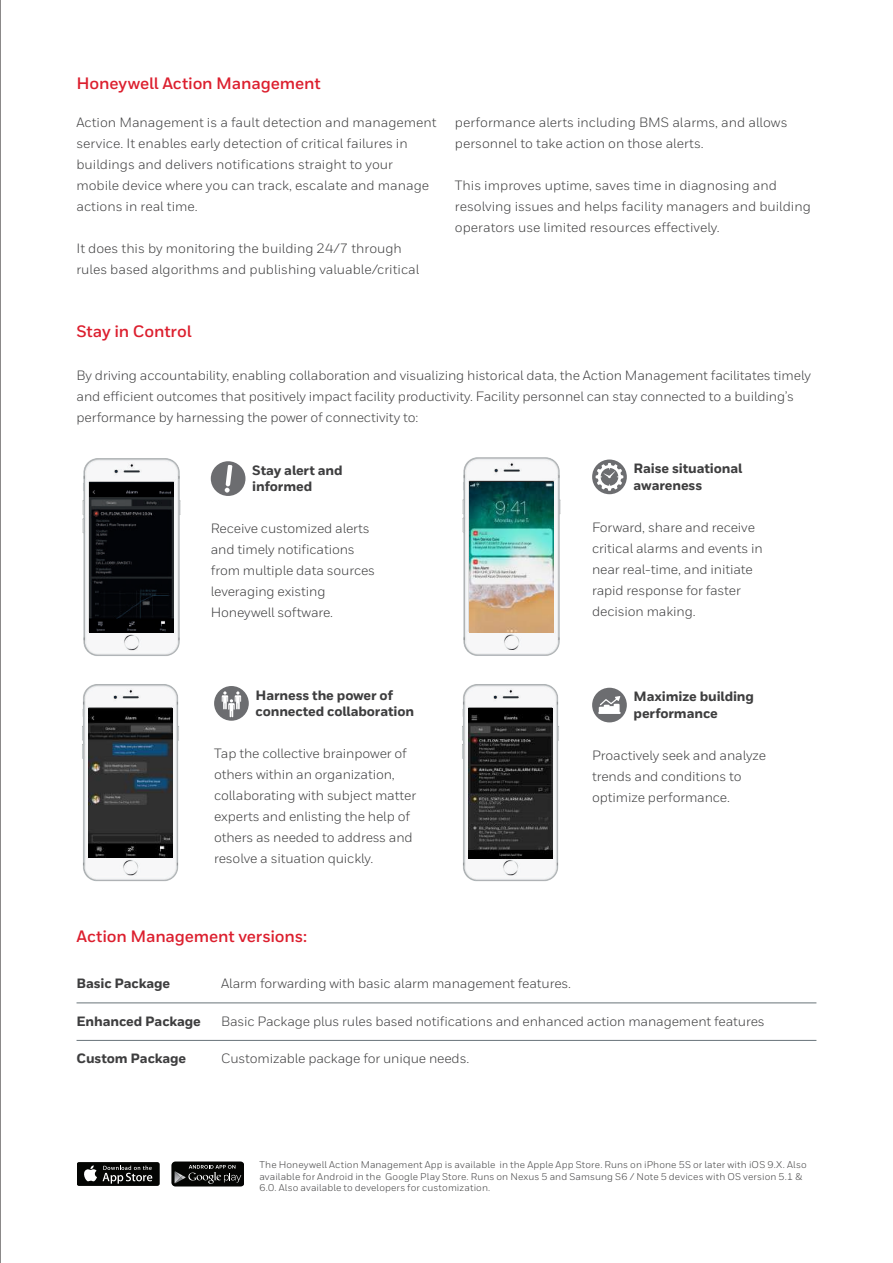
<style>
.page{position:relative;width:893px;height:1263px;background:#fff}
.page>*{position:absolute;margin:0;border:0;box-sizing:border-box;transform-origin:0 0}
.t1{font:700 16.5px "Honeywell Sans";letter-spacing:-.01em;color:#dc1f2e}
.t2{font:13.5px/21px "Honeywell Sans";letter-spacing:-.01em;color:#3e3e3f}
.t3{font:800 13.5px/16.5px "Honeywell Sans";letter-spacing:-.01em;color:#3e3e3f}
.t4{font:9.75px/11.7px "Honeywell Sans";letter-spacing:.015em;color:#3e3e3f}
</style>
<div class="page">
<div style="left:78px;top:1162px;width:82px;height:24px;background:#040503;border-radius:2px"></div>
<svg style="left:84px;top:1165px;width:13px;height:16px"></svg>
<svg style="left:103px;top:1165px;width:49px;height:18px"></svg>
<div style="left:171px;top:1161px;width:72px;height:25px;background:#040503;border-radius:4px"></div>
<svg style="left:175px;top:1165px;width:66px;height:19px"></svg>
<hr style="left:77px;top:1003px;width:739px;height:1px;background:#687379">
<hr style="left:77px;top:1040px;width:739px;height:1px;background:#687379">
<svg style="left:592px;top:459px;width:35px;height:35px"></svg>
<svg style="left:604px;top:463px;width:19px;height:28px"></svg>
<img style="left:462px;top:457px;width:142px;height:199px">
<img style="left:469px;top:482px;width:84px;height:150px">
<div style="left:214px;top:686px;width:35px;height:35px;background:#6c6d70;border-radius:50%"></div>
<svg style="left:223px;top:691px;width:18px;height:26px"></svg>
<img style="left:82px;top:689px;width:141px;height:193px">
<img style="left:89px;top:709px;width:83px;height:148px">
<div style="left:592px;top:688px;width:35px;height:34px;background:#6c6d70;border-radius:50%"></div>
<hr style="left:598px;top:712px;width:23px;height:2px;background:#fff">
<svg style="left:603px;top:696px;width:17px;height:16px"></svg>
<img style="left:462px;top:684px;width:141px;height:198px">
<img style="left:469px;top:709px;width:84px;height:149px">
<div style="left:211px;top:461px;width:34px;height:35px;background:#6c6d70;border-radius:50%"></div>
<svg style="left:225px;top:465px;width:7px;height:28px"></svg>
<img style="left:82px;top:458px;width:142px;height:231px">
<img style="left:89px;top:483px;width:84px;height:149px">
<hr style="left:0;top:0;width:1px;height:1263px;background:#231f20">
<p class="t1" style="left:77px;top:74px;width:246px">Honeywell Action Management</p>
<p class="t2" style="left:76px;top:112px;width:362px">Action Management is a fault detection and management service. It enables early detection of critical failures in buildings and delivers notifications straight to your mobile device where you can track, escalate and manage actions in real time.</p>
<p class="t2" style="left:76px;top:238px;width:344px">It does this by monitoring the building 24/7 through rules based algorithms and publishing valuable/critical</p>
<p class="t2" style="left:455px;top:112px;width:334px">performance alerts including BMS alarms, and allows personnel to take action on those alerts.</p>
<p class="t2" style="left:455px;top:175px;width:357px">This improves uptime, saves time in diagnosing and resolving issues and helps facility managers and building operators use limited resources effectively.</p>
<p class="t1" style="left:77px;top:321px;width:116px">Stay in Control</p>
<p class="t2" style="left:77px;top:365px;width:736px">By driving accountability, enabling collaboration and visualizing historical data, the Action Management facilitates timely and efficient outcomes that positively impact facility productivity. Facility personnel can stay connected to a building’s performance by harnessing the power of connectivity to:</p>
<p class="t3" style="left:252px;top:462px;width:92px">Stay alert and informed</p>
<p class="t2" style="left:211px;top:518px;width:166px">Receive customized alerts and timely notifications from multiple data sources leveraging existing<br>Honeywell software.</p>
<p class="t3" style="left:256px;top:687px;width:160px">Harness the power of connected collaboration</p>
<p class="t2" style="left:214px;top:743px;width:204px">Tap the collective brainpower of others within an organization, collaborating with subject matter experts and enlisting the help of others as needed to address and resolve a situation quickly.</p>
<p class="t3" style="left:634px;top:461px;width:110px">Raise situational awareness</p>
<p class="t2" style="left:592px;top:517px;width:172px">Forward, share and receive critical alarms and events in near real-time, and initiate rapid response for faster decision making.</p>
<p class="t3" style="left:634px;top:689px;width:122px">Maximize building performance</p>
<p class="t2" style="left:592px;top:745px;width:175px">Proactively seek and analyze trends and conditions to optimize performance.</p>
<p class="t1" style="left:77px;top:926px;width:232px">Action Management versions:</p>
<p class="t3" style="left:77px;top:975px;width:95px">Basic Package</p>
<p class="t2" style="left:221px;top:973px;width:352px">Alarm forwarding with basic alarm management features.</p>
<p class="t3" style="left:77px;top:1013px;width:126px">Enhanced Package</p>
<p class="t2" style="left:221px;top:1010px;width:545px">Basic Package plus rules based notifications and enhanced action management features</p>
<p class="t3" style="left:77px;top:1050px;width:111px">Custom Package</p>
<p class="t2" style="left:221px;top:1048px;width:250px">Customizable package for unique needs.</p>
<p class="t4" style="left:259px;top:1159px;width:549px">The Honeywell Action Management App is available in the Apple App Store. Runs on iPhone 5S or later with iOS 9.X. Also available for Android in the Google Play Store. Runs on Nexus 5 and Samsung S6 / Note 5 devices with OS version 5.1 &amp;<br>6.0. Also available to developers for customization.</p>
</div>
